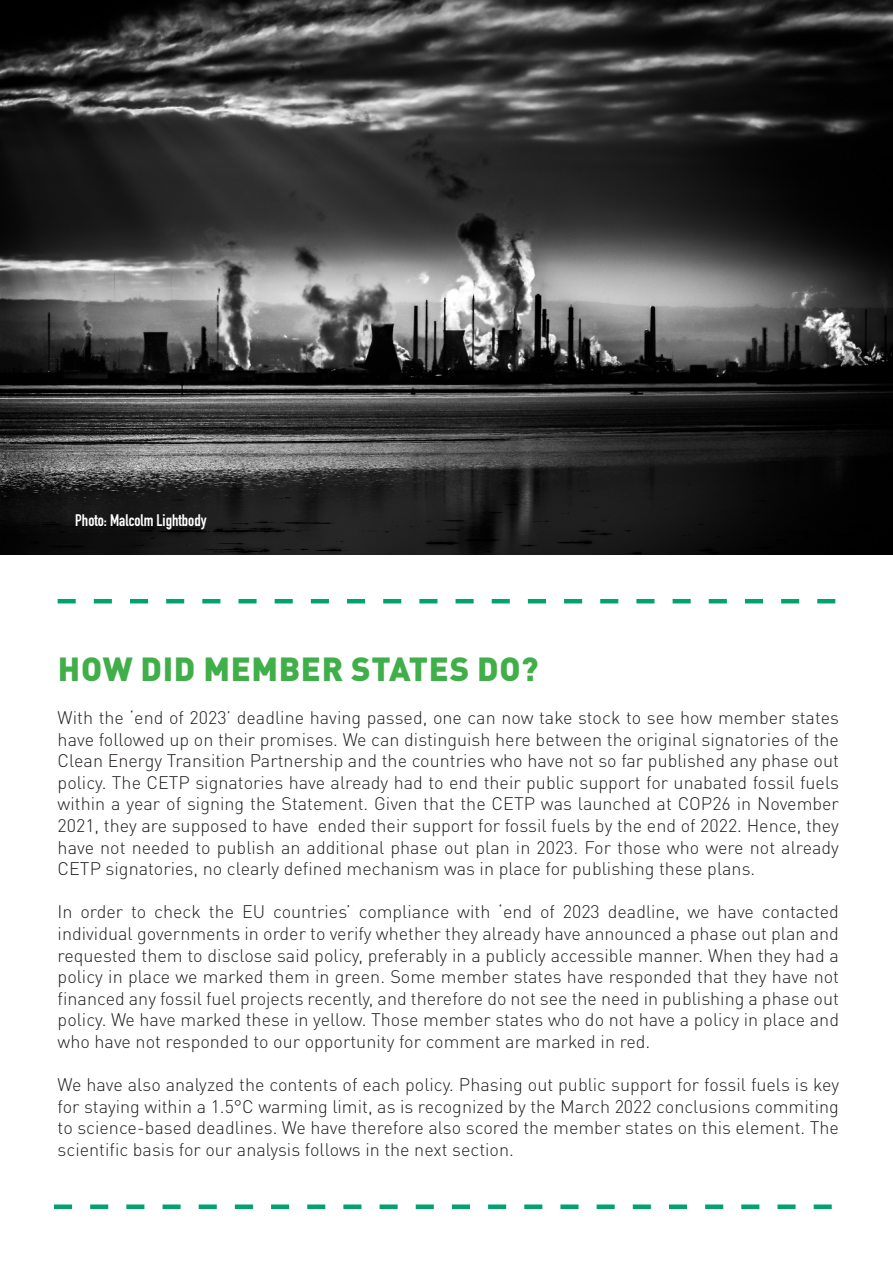
<style>
.page{position:relative;width:893px;height:1263px;background:#fff}
.page>*{position:absolute;margin:0;border:0;box-sizing:border-box;transform-origin:0 0}
.t1{font:900 33px "DIN Pro";letter-spacing:.02em;color:#40ae49}
.t2{font:300 18px/21.6px "DIN Pro";color:#231f20;text-align:justify}
.t3{font:700 16.5px "DIN Condensed";color:#fff}
</style>
<div class="page">
<svg style="left:58px;top:599px;width:777px;height:4px"></svg>
<img style="left:0;top:0;width:893px;height:554px">
<svg style="left:54px;top:1204px;width:778px;height:5px"></svg>
<p class="t3" style="left:75px;top:509px;width:133px">Photo: Malcolm Lightbody</p>
<p class="t1" style="left:58px;top:640px;width:482px">HOW DID MEMBER STATES DO?</p>
<p class="t2" style="left:58px;top:705px;width:783px">With the ‘end of 2023’ deadline having passed, one can now take stock to see how member states have followed up on their promises. We can distinguish here between the original signatories of the Clean Energy Transition Partnership and the countries who have not so far published any phase out policy. The CETP signatories have already had to end their public support for unabated fossil fuels within a year of signing the Statement. Given that the CETP was launched at COP26 in November 2021, they are supposed to have ended their support for fossil fuels by the end of 2022. Hence, they have not needed to publish an additional phase out plan in 2023. For those who were not already CETP signatories, no clearly defined mechanism was in place for publishing these plans.</p>
<p class="t2" style="left:58px;top:899px;width:783px">In order to check the EU countries’ compliance with ‘end of 2023 deadline, we have contacted individual governments in order to verify whether they already have announced a phase out plan and requested them to disclose said policy, preferably in a publicly accessible manner. When they had a policy in place we marked them in green. Some member states have responded that they have not financed any fossil fuel projects recently, and therefore do not see the need in publishing a phase out policy. We have marked these in yellow. Those member states who do not have a policy in place and who have not responded to our opportunity for comment are marked in red.</p>
<p class="t2" style="left:58px;top:1072px;width:783px">We have also analyzed the contents of each policy. Phasing out public support for fossil fuels is key for staying within a 1.5°C warming limit, as is recognized by the March 2022 conclusions commiting to science-based deadlines. We have therefore also scored the member states on this element. The scientific basis for our analysis follows in the next section.</p>
</div>
